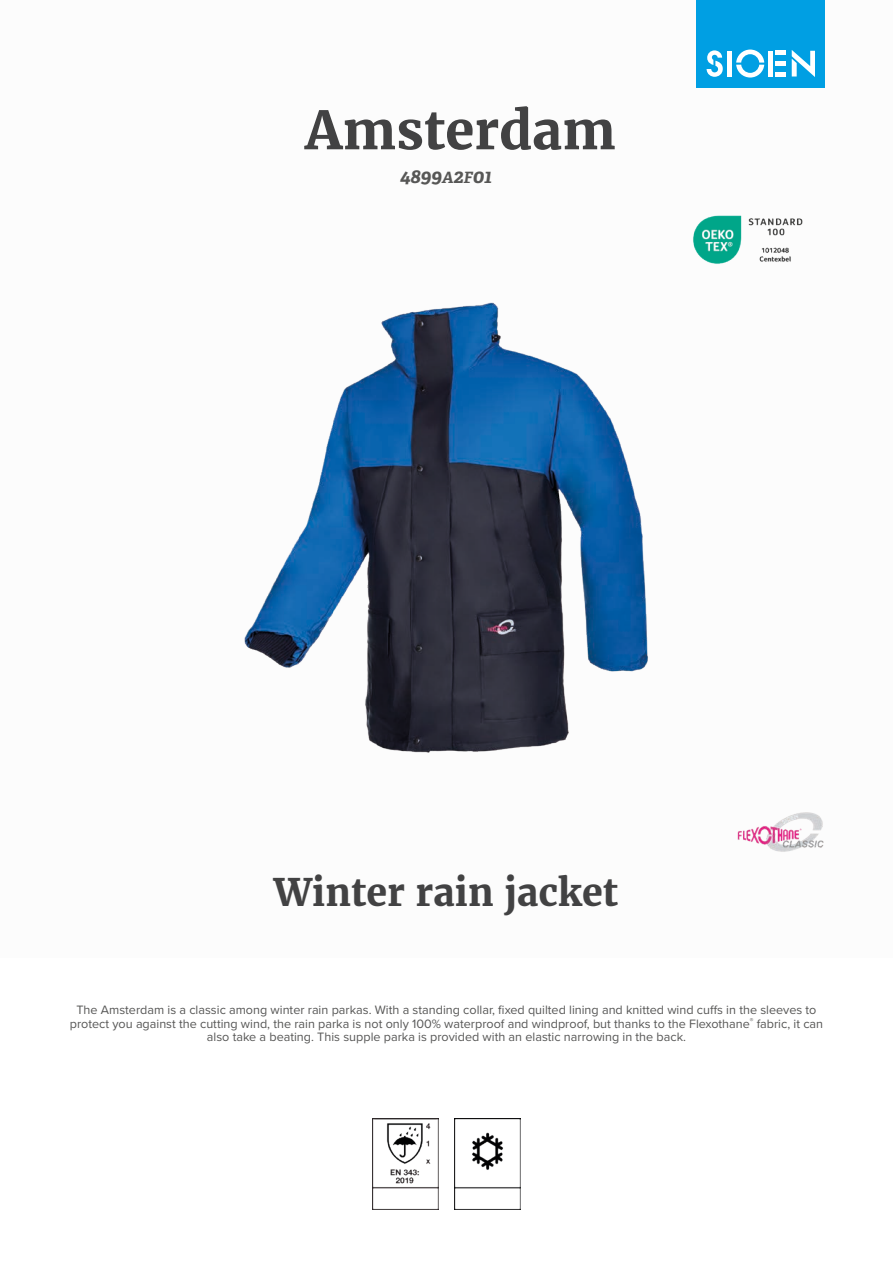
<style>
.page{position:relative;width:893px;height:1263px;background:#fff}
.page>*{position:absolute;margin:0;border:0;box-sizing:border-box;transform-origin:0 0}
.t1{font:700 52.5px "Merriweather";color:#424243}
.t2{font:700 37.5px "Merriweather";color:#424243}
.t3{font:italic 700 19.5px "Adelle";color:#575756}
.t4{font:12.6px/13.6px "Proxima Nova";color:#575756;text-align:center}
.s1{font-size:15.6px}
</style>
<div class="page">
<div style="left:697px;top:0;width:128px;height:88px;background:#009fe3"></div>
<svg style="left:707px;top:50px;width:16px;height:27px"></svg>
<svg style="left:736px;top:50px;width:28px;height:28px"></svg>
<div style="left:727px;top:51px;width:5px;height:26px;background:#fff"></div>
<div style="left:768px;top:51px;width:5px;height:26px;background:#fff"></div>
<div style="left:775px;top:72px;width:11px;height:5px;background:#fff"></div>
<div style="left:775px;top:61px;width:11px;height:5px;background:#fff"></div>
<hr style="left:775px;top:51px;width:11px;height:4px;background:#fff">
<svg style="left:792px;top:50px;width:23px;height:27px"></svg>
<img style="left:737px;top:812px;width:87px;height:40px">
<img style="left:693px;top:215px;width:110px;height:49px">
<img style="left:372px;top:1118px;width:67px;height:92px">
<img style="left:454px;top:1118px;width:67px;height:92px">
<img style="left:244px;top:302px;width:404px;height:451px">
<h1 class="t1" style="left:305px;top:95px;width:312px">Amsterdam</h1>
<h3 class="t3" style="left:400px;top:164px;width:94px">4899<span class="s1">A</span>2<span class="s1">F</span>01</h3>
<h2 class="t2" style="left:274px;top:867px;width:346px">Winter rain jacket</h2>
<p class="t4" style="left:70px;top:1002px;width:755px">The Amsterdam is a classic among winter rain parkas. With a standing collar, fixed quilted lining and knitted wind cuffs in the sleeves to protect you against the cutting wind, the rain parka is not only 100% waterproof and windproof, but thanks to the Flexothane<sup>®</sup> fabric, it can also take a beating. This supple parka is provided with an elastic narrowing in the back.</p>
</div>
